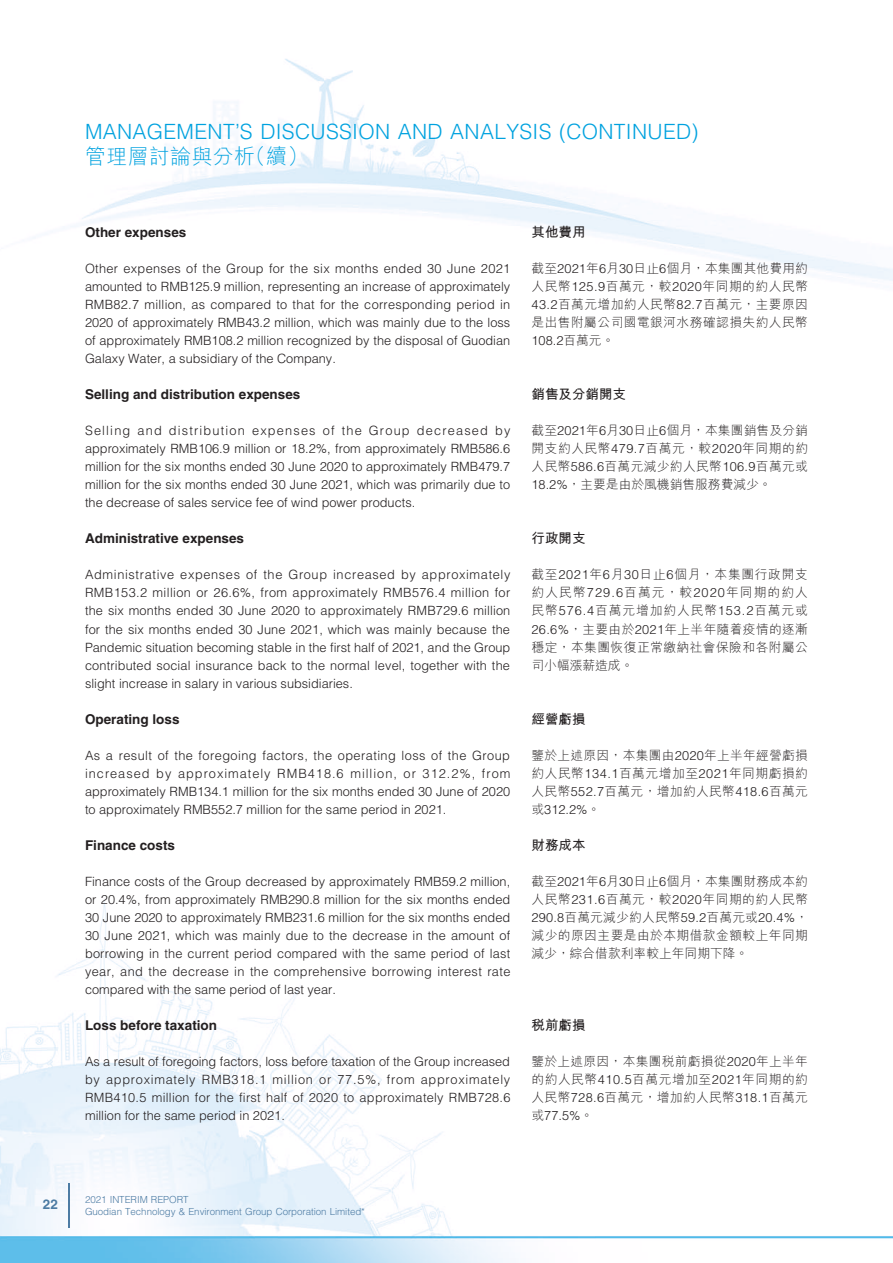
<style>
.page{position:relative;width:893px;height:1263px;background:#fff}
.page>*{position:absolute;margin:0;border:0;box-sizing:border-box;transform-origin:0 0}
.t1{font:300 21px "Helvetica LT Std";letter-spacing:.015em;color:#00a2df}
.t2{font:300 21px "M Hei HK";letter-spacing:.015em;color:#00a2df}
.t3{font:700 13.5px "Helvetica LT Std";color:#231f20}
.t4{font:700 13.5px "M Hei HK";color:#231f20}
.t5{font:700 13.5px "Helvetica LT Std";color:#4d7ca4}
.t6{font:300 12.75px/18px "Helvetica LT Std";color:#231f20;text-align:justify}
.t7{font:300 12.75px/18px "M Hei HK";letter-spacing:.035em;color:#231f20;text-align:justify}
.t8{font:300 9.75px/12px "Helvetica LT Std";letter-spacing:-.005em;color:#4d7ca4}
.s1{font-family:"Helvetica LT Std"}
.s2{font-family:"M Hei HK"}
</style>
<div class="page">
<img style="left:0;top:59px;width:893px;height:1204px">
<hr style="left:68px;top:1183px;width:1px;height:44px;background:#4d7ca4">
<h1 class="t1" style="left:85px;top:118px;width:615px">MANAGEMENT’S DISCUSSION AND ANALYSIS (CONTINUED)</h1>
<h1 class="t2" style="left:85px;top:145px;width:225px">管理層討論與分析（續）</h1>
<p class="t3" style="left:85px;top:224px;width:103px">Other expenses</p>
<p class="t6" style="left:85px;top:260px;width:427px">Other expenses of the Group for the six months ended 30 June 2021 amounted to RMB125.9 million, representing an increase of approximately RMB82.7 million, as compared to that for the corresponding period in 2020 of approximately RMB43.2 million, which was mainly due to the loss of approximately RMB108.2 million recognized by the disposal of Guodian Galaxy Water, a subsidiary of the Company.</p>
<p class="t3" style="left:85px;top:386px;width:217px">Selling and distribution expenses</p>
<p class="t6" style="left:85px;top:422px;width:427px">Selling and distribution expenses of the Group decreased by approximately RMB106.9 million or 18.2%, from approximately RMB586.6 million for the six months ended 30 June 2020 to approximately RMB479.7 million for the six months ended 30 June 2021, which was primarily due to the decrease of sales service fee of wind power products.</p>
<p class="t3" style="left:85px;top:530px;width:161px">Administrative expenses</p>
<p class="t6" style="left:85px;top:566px;width:427px">Administrative expenses of the Group increased by approximately RMB153.2 million or 26.6%, from approximately RMB576.4 million for the six months ended 30 June 2020 to approximately RMB729.6 million for the six months ended 30 June 2021, which was mainly because the Pandemic situation becoming stable in the first half of 2021, and the Group contributed social insurance back to the normal level, together with the slight increase in salary in various subsidiaries.</p>
<p class="t3" style="left:85px;top:710px;width:96px">Operating loss</p>
<p class="t6" style="left:85px;top:746px;width:427px">As a result of the foregoing factors, the operating loss of the Group increased by approximately RMB418.6 million, or 312.2%, from approximately RMB134.1 million for the six months ended 30 June of 2020 to approximately RMB552.7 million for the same period in 2021.</p>
<p class="t3" style="left:85px;top:836px;width:92px">Finance costs</p>
<p class="t6" style="left:85px;top:872px;width:427px">Finance costs of the Group decreased by approximately RMB59.2 million, or 20.4%, from approximately RMB290.8 million for the six months ended 30 June 2020 to approximately RMB231.6 million for the six months ended 30 June 2021, which was mainly due to the decrease in the amount of borrowing in the current period compared with the same period of last year, and the decrease in the comprehensive borrowing interest rate compared with the same period of last year.</p>
<p class="t3" style="left:85px;top:1016px;width:134px">Loss before taxation</p>
<p class="t6" style="left:85px;top:1052px;width:427px">As a result of foregoing factors, loss before taxation of the Group increased by approximately RMB318.1 million or 77.5%, from approximately RMB410.5 million for the first half of 2020 to approximately RMB728.6 million for the same period in 2021.</p>
<p class="t4" style="left:531px;top:223px;width:55px">其他費用</p>
<p class="t7" style="left:531px;top:260px;width:278px">截至<span class="s1">2021</span>年<span class="s1">6</span>月<span class="s1">30</span>日止<span class="s1">6</span>個月，本集團其他費用約人民幣<span class="s1">125.9</span>百萬元，較<span class="s1">2020</span>年同期的約人民幣<span class="s1">43.2</span>百萬元增加約人民幣<span class="s1">82.7</span>百萬元，主要原因是出售附屬公司國電銀河水務確認損失約人民幣</p>
<p class="t6" style="left:532px;top:332px;width:84px">108.2<span class="s2">百萬元。</span></p>
<p class="t4" style="left:531px;top:385px;width:96px">銷售及分銷開支</p>
<p class="t7" style="left:531px;top:422px;width:278px">截至<span class="s1">2021</span>年<span class="s1">6</span>月<span class="s1">30</span>日止<span class="s1">6</span>個月，本集團銷售及分銷開支約人民幣<span class="s1">479.7</span>百萬元，較<span class="s1">2020</span>年同期的約人民幣<span class="s1">586.6</span>百萬元減少約人民幣<span class="s1">106.9</span>百萬元或<span class="s1">18.2%</span>，主要是由於風機銷售服務費減少。</p>
<p class="t4" style="left:531px;top:529px;width:55px">行政開支</p>
<p class="t7" style="left:531px;top:566px;width:278px">截至<span class="s1">2021</span>年<span class="s1">6</span>月<span class="s1">30</span>日止<span class="s1">6</span>個月，本集團行政開支約人民幣<span class="s1">729.6</span>百萬元，較<span class="s1">2020</span>年同期的約人民幣<span class="s1">576.4</span>百萬元增加約人民幣<span class="s1">153.2</span>百萬元或<span class="s1">26.6%</span>，主要由於<span class="s1">2021</span>年上半年隨着疫情的逐漸穩定，本集團恢復正常繳納社會保險和各附屬公司小幅漲薪造成。</p>
<p class="t4" style="left:531px;top:709px;width:55px">經營虧損</p>
<p class="t7" style="left:531px;top:746px;width:278px">鑒於上述原因，本集團由<span class="s1">2020</span>年上半年經營虧損約人民幣<span class="s1">134.1</span>百萬元增加至<span class="s1">2021</span>年同期虧損約人民幣<span class="s1">552.7</span>百萬元，增加約人民幣<span class="s1">418.6</span>百萬元</p>
<p class="t6" style="left:531px;top:800px;width:70px"><span class="s2">或</span>312.2%<span class="s2">。</span></p>
<p class="t4" style="left:531px;top:835px;width:55px">財務成本</p>
<p class="t7" style="left:531px;top:872px;width:278px">截至<span class="s1">2021</span>年<span class="s1">6</span>月<span class="s1">30</span>日止<span class="s1">6</span>個月，本集團財務成本約人民幣<span class="s1">231.6</span>百萬元，較<span class="s1">2020</span>年同期的約人民幣</p>
<p class="t6" style="left:532px;top:908px;width:278px">290.8<span class="s2">百萬元減少約人民幣</span>59.2<span class="s2">百萬元或</span>20.4%<span class="s2">，</span></p>
<p class="t7" style="left:532px;top:926px;width:278px">減少的原因主要是由於本期借款金額較上年同期減少，綜合借款利率較上年同期下降。</p>
<p class="t4" style="left:531px;top:1015px;width:55px">稅前虧損</p>
<p class="t7" style="left:531px;top:1052px;width:278px">鑒於上述原因，本集團稅前虧損從<span class="s1">2020</span>年上半年的約人民幣<span class="s1">410.5</span>百萬元增加至<span class="s1">2021</span>年同期的約人民幣<span class="s1">728.6</span>百萬元，增加約人民幣<span class="s1">318.1</span>百萬元</p>
<p class="t6" style="left:531px;top:1106px;width:63px"><span class="s2">或</span>77.5%<span class="s2">。</span></p>
<p class="t5" style="left:43px;top:1196px;width:17px">22</p>
<p class="t8" style="left:85px;top:1193px;width:281px">2021 INTERIM REPORT<br>Guodian Technology &amp; Environment Group Corporation Limited*</p>
</div>
